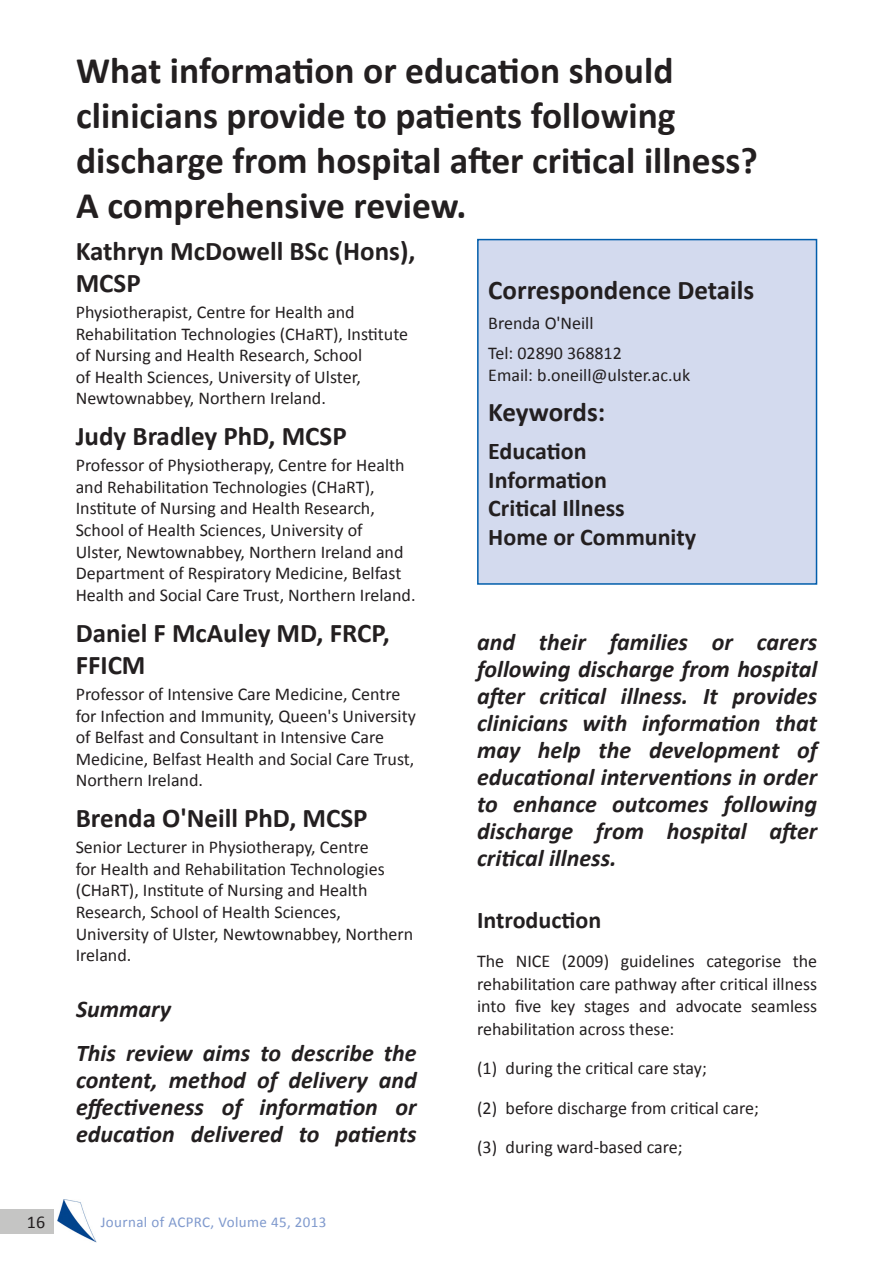
<style>
.page{position:relative;width:893px;height:1263px;background:#fff}
.page>*{position:absolute;margin:0;border:0;box-sizing:border-box;transform-origin:0 0}
.t1{font:700 37.5px/45px "Calibri";color:#231f20}
.t2{font:700 27px/32.4px "Calibri";color:#231f20}
.t3{font:italic 700 24px/27px "Calibri";color:#231f20;text-align:justify}
.t4{font:700 24px/28.8px "Calibri";color:#231f20}
.t5{font:18px/21.6px "Calibri";color:#231f20}
.t6{font:15px "Calibri";letter-spacing:.025em;color:#7f99cd}
</style>
<div class="page">
<div style="left:477px;top:239px;width:340px;height:346px;background:#d3daee;border:2px solid #015dab"></div>
<img style="left:58px;top:1200px;width:39px;height:42px">
<div style="left:0;top:1209px;width:54px;height:24px;background:#c5c5c4"></div>
<h1 class="t1" style="left:76px;top:47px;width:683px">What information or education should clinicians provide to patients following discharge from hospital after critical illness?<br>A comprehensive review.</h1>
<h2 class="t2" style="left:76px;top:233px;width:341px">Kathryn McDowell BSc (Hons),<br>MCSP</h2>
<p class="t5" style="left:76px;top:300px;width:334px">Physiotherapist, Centre for Health and Rehabilitation Technologies (CHaRT), Institute of Nursing and Health Research, School<br>of Health Sciences, University of Ulster, Newtownabbey, Northern Ireland.</p>
<h2 class="t2" style="left:76px;top:419px;width:272px">Judy Bradley PhD, MCSP</h2>
<p class="t5" style="left:76px;top:454px;width:341px">Professor of Physiotherapy, Centre for Health and Rehabilitation Technologies (CHaRT), Institute of Nursing and Health Research, School of Health Sciences, University of<br>Ulster, Newtownabbey, Northern Ireland and Department of Respiratory Medicine, Belfast Health and Social Care Trust, Northern Ireland.</p>
<h2 class="t2" style="left:76px;top:615px;width:316px">Daniel F McAuley MD, FRCP,<br>FFICM</h2>
<p class="t5" style="left:76px;top:682px;width:342px">Professor of Intensive Care Medicine, Centre for Infection and Immunity, Queen's University of Belfast and Consultant in Intensive Care Medicine, Belfast Health and Social Care Trust, Northern Ireland.</p>
<h2 class="t2" style="left:76px;top:801px;width:293px">Brenda O'Neill PhD, MCSP</h2>
<p class="t5" style="left:76px;top:835px;width:339px">Senior Lecturer in Physiotherapy, Centre<br>for Health and Rehabilitation Technologies (CHaRT), Institute of Nursing and Health Research, School of Health Sciences, University of Ulster, Newtownabbey, Northern Ireland.</p>
<h3 class="t3" style="left:76px;top:986px;width:342px;line-height:44px">Summary<br>This review aims to describe the</h3>
<h3 class="t3" style="left:76px;top:1066px;width:342px">content, method of delivery and effectiveness of information or education delivered to patients</h3>
<p class="t5" style="left:27px;top:1210px;width:20px">16</p>
<p class="t6" style="left:101px;top:1212px;width:227px">Journal of ACPRC, Volume 45, 2013</p>
<h2 class="t2" style="left:488px;top:272px;width:268px">Correspondence Details</h2>
<p class="t5" style="left:488px;top:307px;width:135px;line-height:30.2px">Brenda O'Neill<br>Tel: 02890 368812</p>
<p class="t5" style="left:488px;top:363px;width:203px">Email: b.oneill@ulster.ac.uk</p>
<h2 class="t2" style="left:488px;top:395px;width:118px">Keywords:</h2>
<h3 class="t4" style="left:488px;top:435px;width:209px">Education<br>Information<br>Critical Illness<br>Home or Community</h3>
<p class="t3" style="left:477px;top:627px;width:342px">and their families or carers following discharge from hospital after critical illness. It provides clinicians with information that may help the development of educational interventions in order to enhance outcomes following discharge from hospital after critical illness.</p>
<h3 class="t4" style="left:477px;top:904px;width:126px">Introduction</h3>
<p class="t5" style="left:477px;top:949px;width:342px;line-height:22.5px;text-align:justify">The NICE (2009) guidelines categorise the rehabilitation care pathway after critical illness into five key stages and advocate seamless rehabilitation across these:</p>
<p class="t5" style="left:477px;top:1047px;width:283px;line-height:39.5px">(1) during the critical care stay;<br>(2) before discharge from critical care; (3) during ward-based care;</p>
</div>
